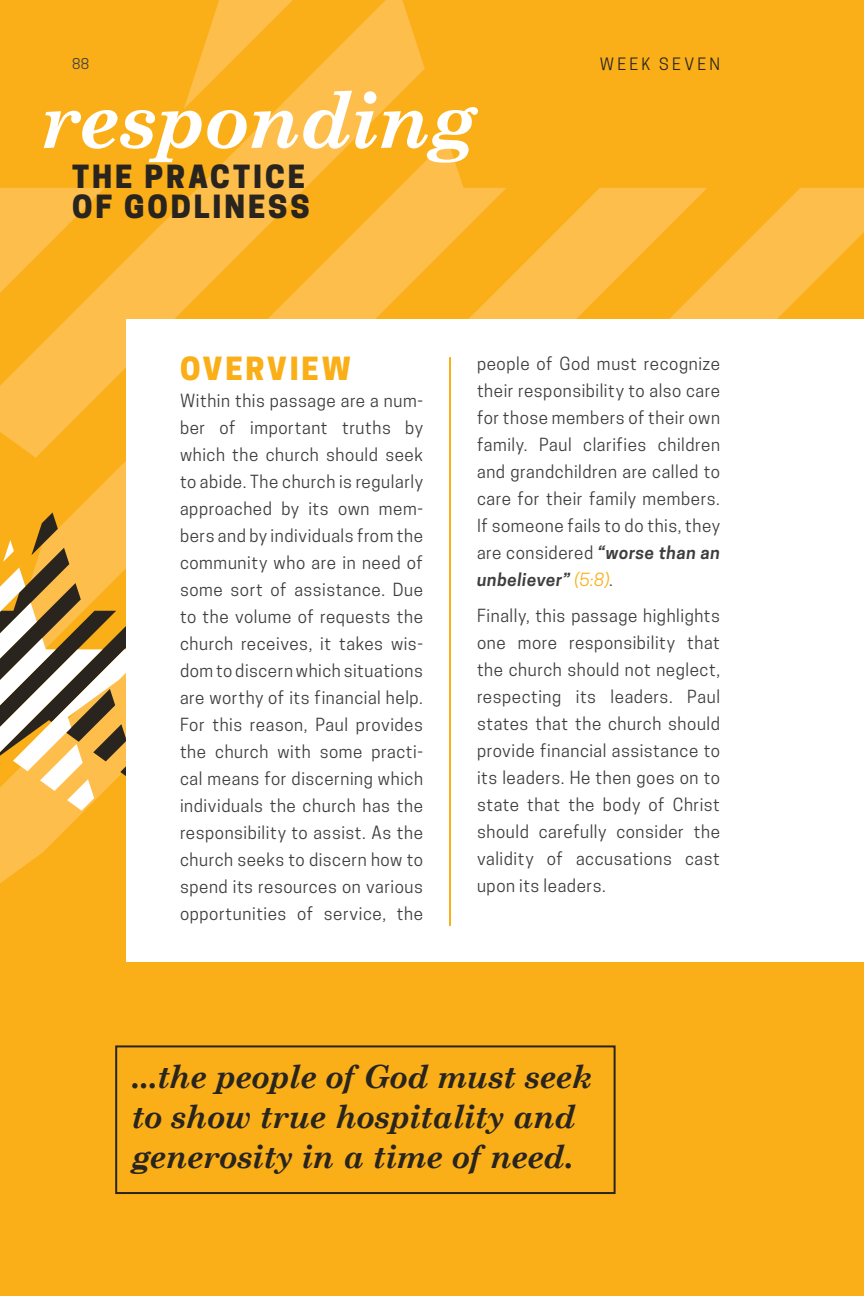
<style>
.page{position:relative;width:864px;height:1296px;background:#faaf18}
.page>*{position:absolute;margin:0;border:0;box-sizing:border-box;transform-origin:0 0}
.t1{font:italic 700 78px "Century Schoolbook";letter-spacing:-.015em;color:#fff}
.t2{font:italic 700 32px/40px "Century Schoolbook";letter-spacing:-.02em;color:#29251e}
.t3{font:800 30px/30px "Cooper Hewitt";letter-spacing:.1em;color:#29251e}
.t4{font:800 30px "Cooper Hewitt";letter-spacing:.095em;color:#faaf18}
.t5{font:17px/27px "Cooper Hewitt";letter-spacing:.035em;color:#3e3e3f;text-align:justify}
.t6{font:16px "Cooper Hewitt";letter-spacing:.2em;color:#29251e}
.t7{font:14px "Cooper Hewitt";color:#3e3e3f}
.s1{font-weight:600;font-style:italic}
.s2{font-style:italic;color:#faaf18}
</style>
<div class="page">
<svg style="left:198px;top:0;width:227px;height:188px;fill:#fdbe4c"></svg>
<svg style="left:707px;top:188px;width:157px;height:132px;fill:#fdbe4c"></svg>
<svg style="left:0;top:188px;width:707px;height:695px;fill:#fdbe4c"></svg>
<svg style="left:184px;top:0;width:109px;height:109px"></svg>
<svg style="left:0;top:188px;width:105px;height:105px"></svg>
<div style="left:126px;top:320px;width:738px;height:642px;background:#fff"></div>
<div style="left:115px;top:1045px;width:501px;height:149px;background:#faaf18;border:2px solid #29251e"></div>
<hr style="left:449px;top:357px;width:2px;height:569px;background:#faaf18">
<svg style="left:0;top:512px;width:126px;height:299px"></svg>
<p class="t7" style="left:72px;top:55px;width:19px">88</p>
<p class="t6" style="left:600px;top:55px;width:122px">WEEK SEVEN</p>
<h1 class="t1" style="left:40px;top:60px;width:439px">responding</h1>
<h3 class="t3" style="left:72px;top:161px;width:239px">THE PRACTICE<br>OF GODLINESS</h3>
<h3 class="t4" style="left:180px;top:351px;width:172px">OVERVIEW</h3>
<p class="t5" style="left:180px;top:387px;width:245px">Within this passage are a num&shy;ber of important truths by which the church should seek to abide. The church is regularly approached by its own mem&shy;bers and by individuals from the community who are in need of some sort of assistance. Due to the volume of requests the church receives, it takes wis&shy;dom to discern which situations are worthy of its financial help.<br>For this reason, Paul provides the church with some practi&shy;cal means for discerning which individuals the church has the responsibility to assist. As the church seeks to discern how to spend its resources on various opportunities of service, the</p>
<p class="t5" style="left:477px;top:350px;width:245px">people of God must recognize their responsibility to also care for those members of their own family. Paul clarifies children and grandchildren are called to care for their family members.<br>If someone fails to do this, they are considered <span class="s1">“worse than an unbeliever”</span> <span class="s2">(5:8)</span>.</p>
<p class="t5" style="left:477px;top:602px;width:245px">Finally, this passage highlights one more responsibility that the church should not neglect, respecting its leaders. Paul states that the church should provide financial assistance to its leaders. He then goes on to state that the body of Christ should carefully consider the validity of accusations cast upon its leaders.</p>
<h2 class="t2" style="left:131px;top:1055px;width:462px">...the people of God must seek to show true hospitality and generosity in a time of need.</h2>
</div>
